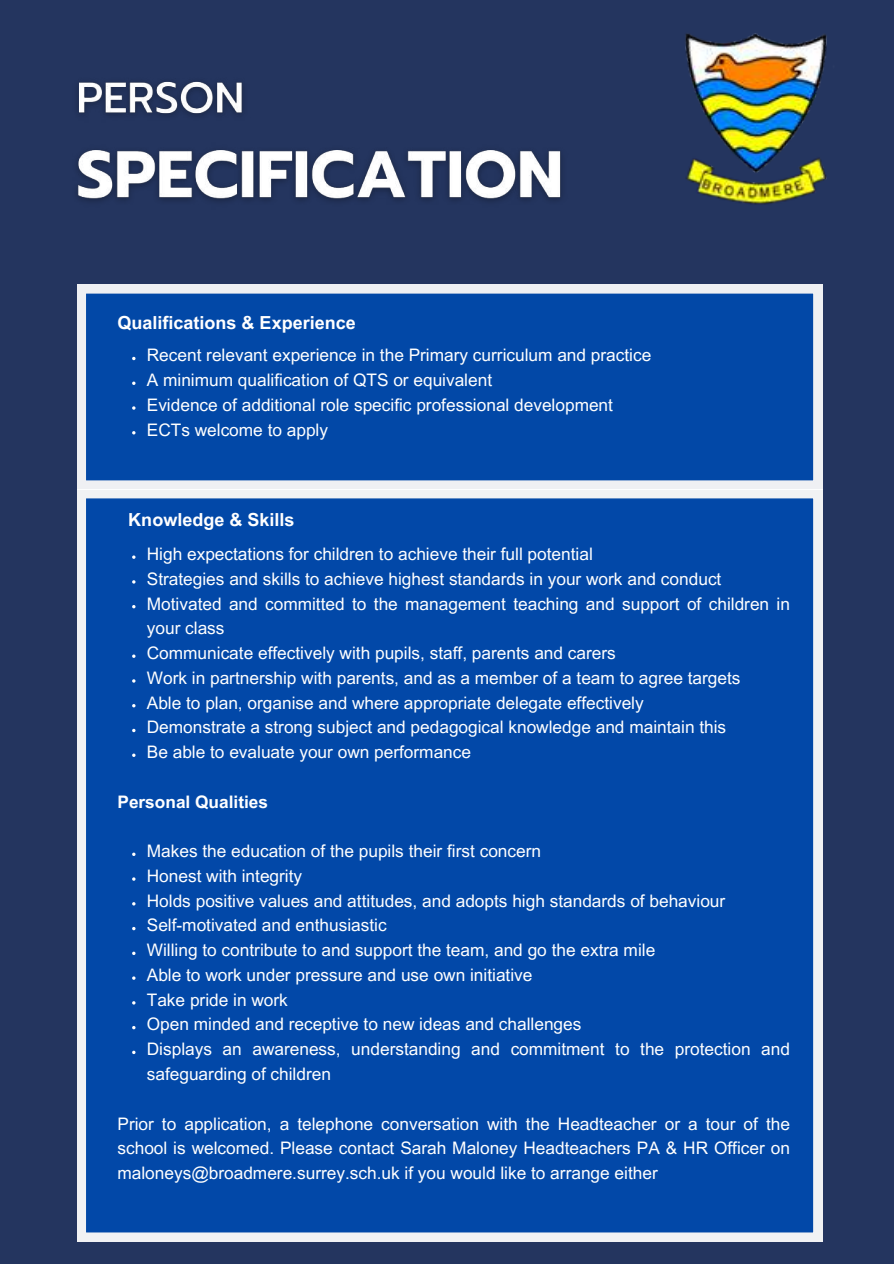
<style>
.page{position:relative;width:894px;height:1264px;background:#fff}
.page>*{position:absolute;margin:0;border:0;box-sizing:border-box;transform-origin:0 0}
.t1{font:700 18px "Arial MT Pro";color:#fff}
.t2{font:17.25px/24.8px "Arial MT Pro";color:#fff}
.t3{font:700 17.25px "Arial MT Pro";color:#fff}
</style>
<div class="page">
<div style="left:0;top:0;width:893px;height:1263px;background:#24355f"></div>
<svg style="left:77px;top:284px;width:744px;height:205px;background:#1c5aaf"></svg>
<div style="left:77px;top:489px;width:744px;height:752px;background:#0248a8"></div>
<img style="left:77px;top:81px;width:485px;height:121px">
<svg style="left:132px;top:381px;width:3px;height:4px"></svg>
<svg style="left:132px;top:406px;width:3px;height:4px"></svg>
<svg style="left:132px;top:555px;width:3px;height:4px"></svg>
<svg style="left:132px;top:654px;width:3px;height:4px"></svg>
<svg style="left:132px;top:728px;width:3px;height:4px"></svg>
<svg style="left:132px;top:753px;width:3px;height:4px"></svg>
<svg style="left:132px;top:852px;width:3px;height:4px"></svg>
<svg style="left:132px;top:926px;width:3px;height:4px"></svg>
<svg style="left:132px;top:951px;width:3px;height:4px"></svg>
<svg style="left:132px;top:1025px;width:3px;height:4px"></svg>
<svg style="left:132px;top:1050px;width:3px;height:4px"></svg>
<img style="left:685px;top:33px;width:142px;height:172px">
<p class="t1" style="left:117px;top:316px;width:240px">Qualifications &amp; Experience</p>
<p class="t2" style="left:147px;top:345px;width:506px">Recent relevant experience in the Primary curriculum and practice A minimum qualification of QTS or equivalent<br>Evidence of additional role specific professional development ECTs welcome to apply</p>
<p class="t1" style="left:128px;top:513px;width:168px">Knowledge &amp; Skills</p>
<p class="t2" style="left:147px;top:543px;width:644px">High expectations for children to achieve their full potential<br>Strategies and skills to achieve highest standards in your work and conduct Motivated and committed to the management teaching and support of children in your class<br>Communicate effectively with pupils, staff, parents and carers<br>Work in partnership with parents, and as a member of a team to agree targets<br>Able to plan, organise and where appropriate delegate effectively<br>Demonstrate a strong subject and pedagogical knowledge and maintain this<br>Be able to evaluate your own performance</p>
<p class="t3" style="left:117px;top:795px;width:152px">Personal Qualities</p>
<p class="t2" style="left:147px;top:840px;width:644px">Makes the education of the pupils their first concern<br>Honest with integrity<br>Holds positive values and attitudes, and adopts high standards of behaviour Self-motivated and enthusiastic<br>Willing to contribute to and support the team, and go the extra mile<br>Able to work under pressure and use own initiative<br>Take pride in work<br>Open minded and receptive to new ideas and challenges<br>Displays an awareness, understanding and commitment to the protection and safeguarding of children</p>
<p class="t2" style="left:117px;top:1113px;width:673px;text-align:justify">Prior to application, a telephone conversation with the Headteacher or a tour of the school is welcomed. Please contact Sarah Maloney Headteachers PA &amp; HR Officer on maloneys@broadmere.surrey.sch.uk if you would like to arrange either</p>
</div>
